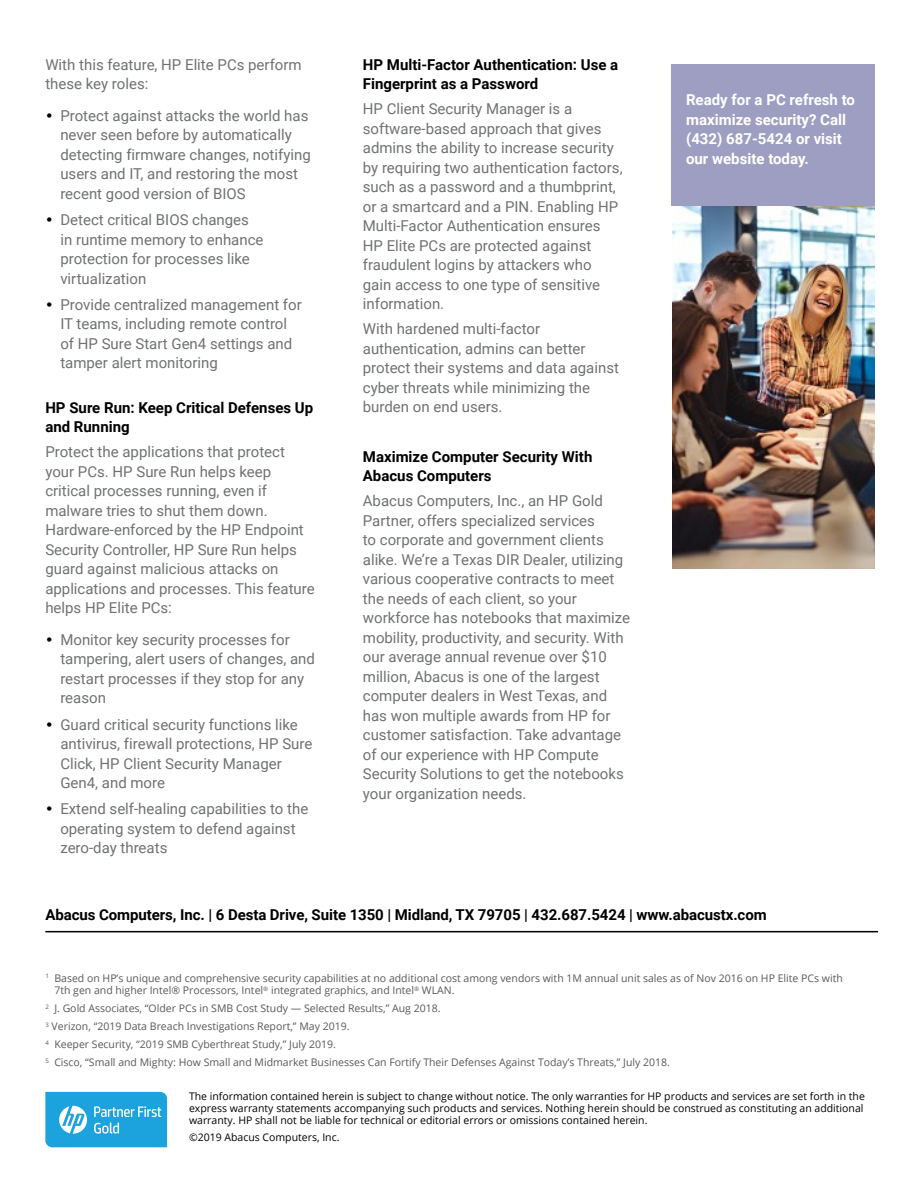
<style>
.page{position:relative;width:918px;height:1188px;background:#fff}
.page>*{position:absolute;margin:0;border:0;box-sizing:border-box;transform-origin:0 0}
.t1{font:15px/19.5px "Roboto";color:#6f7271}
.t2{font:700 15px/19.5px "Roboto";color:#000}
.t3{font:700 15px/19.5px "Roboto";color:#fff}
.t4{font:10.5px/18px "Open Sans";color:#58595b}
.t5{font:10.5px/12px "Open Sans";color:#000}
.s1{font-family:"Gibson";color:#000}
</style>
<div class="page">
<div style="left:672px;top:64px;width:203px;height:141px;background:#9e9ec2"></div>
<hr style="left:45px;top:931px;width:833px;height:1px;background:#000">
<svg style="left:45px;top:1092px;width:122px;height:55px;background:#37ade1"></svg>
<img style="left:673px;top:206px;width:201px;height:363px">
<p class="t1" style="left:45px;top:54px;width:258px">With this feature, HP Elite PCs perform these key roles:</p>
<p class="t1" style="left:60px;top:105px;width:252px;text-indent:-15px"><span class="s1">•</span> Protect against attacks the world has never seen before by automatically detecting firmware changes, notifying users and IT, and restoring the most recent good version of BIOS</p>
<p class="t1" style="left:60px;top:210px;width:205px;text-indent:-15px"><span class="s1">•</span> Detect critical BIOS changes in runtime memory to enhance protection for processes like virtualization</p>
<p class="t1" style="left:60px;top:294px;width:243px;text-indent:-15px"><span class="s1">•</span> Provide centralized management for<br>IT teams, including remote control of HP Sure Start Gen4 settings and tamper alert monitoring</p>
<p class="t2" style="left:45px;top:397px;width:269px">HP Sure Run: Keep Critical Defenses Up and Running</p>
<p class="t1" style="left:45px;top:442px;width:271px">Protect the applications that protect your PCs. HP Sure Run helps keep critical processes running, even if malware tries to shut them down.<br>Hardware-enforced by the HP Endpoint Security Controller, HP Sure Run helps guard against malicious attacks on applications and processes. This feature helps HP Elite PCs:</p>
<p class="t1" style="left:60px;top:629px;width:256px;text-indent:-15px"><span class="s1">•</span> Monitor key security processes for tampering, alert users of changes, and restart processes if they stop for any reason</p>
<p class="t1" style="left:60px;top:714px;width:254px;text-indent:-15px"><span class="s1">•</span> Guard critical security functions like antivirus, firewall protections, HP Sure Click, HP Client Security Manager Gen4, and more</p>
<p class="t1" style="left:60px;top:799px;width:249px;text-indent:-15px"><span class="s1">•</span> Extend self-healing capabilities to the operating system to defend against zero-day threats</p>
<p class="t2" style="left:363px;top:54px;width:257px">HP Multi-Factor Authentication: Use a<br>Fingerprint as a Password</p>
<p class="t1" style="left:363px;top:99px;width:261px">HP Client Security Manager is a software-based approach that gives admins the ability to increase security by requiring two authentication factors, such as a password and a thumbprint, or a smartcard and a PIN. Enabling HP Multi-Factor Authentication ensures HP Elite PCs are protected against fraudulent logins by attackers who gain access to one type of sensitive information.</p>
<p class="t1" style="left:363px;top:318px;width:258px">With hardened multi-factor authentication, admins can better protect their systems and data against cyber threats while minimizing the burden on end users.</p>
<p class="t2" style="left:363px;top:446px;width:231px">Maximize Computer Security With<br>Abacus Computers</p>
<p class="t1" style="left:363px;top:491px;width:269px">Abacus Computers, Inc., an HP Gold Partner, offers specialized services<br>to corporate and government clients alike. We’re a Texas DIR Dealer, utilizing various cooperative contracts to meet the needs of each client, so your workforce has notebooks that maximize mobility, productivity, and security. With our average annual revenue over $10 million, Abacus is one of the largest computer dealers in West Texas, and has won multiple awards from HP for customer satisfaction. Take advantage of our experience with HP Compute Security Solutions to get the notebooks your organization needs.</p>
<p class="t3" style="left:686px;top:90px;width:170px">Ready for a PC refresh to maximize security? Call (432) 687-5424 or visit our website today.</p>
<p class="t2" style="left:45px;top:905px;width:723px">Abacus Computers, Inc. | 6 Desta Drive, Suite 1350 | Midland, TX 79705 | 432.687.5424 | www.abacustx.com</p>
<p class="t4" style="left:54px;top:971px;width:790px;line-height:12.6px;text-indent:-9px"><sup>1</sup> Based on HP’s unique and comprehensive security capabilities at no additional cost among vendors with 1M annual unit sales as of Nov 2016 on HP Elite PCs with<br>7th gen and higher Intel® Processors, Intel<sup>®</sup> integrated graphics, and Intel<sup>®</sup> WLAN.</p>
<p class="t4" style="left:45px;top:999px;width:626px"><sup>2</sup> J. Gold Associates, “Older PCs in SMB Cost Study — Selected Results,” Aug 2018.<br><sup>3</sup> Verizon, “2019 Data Breach Investigations Report,” May 2019.<br><sup>4</sup> Keeper Security, “2019 SMB Cyberthreat Study,” July 2019.<br><sup>5</sup> Cisco, “Small and Mighty: How Small and Midmarket Businesses Can Fortify Their Defenses Against Today’s Threats,” July 2018.</p>
<p class="t5" style="left:189px;top:1090px;width:677px">The information contained herein is subject to change without notice. The only warranties for HP products and services are set forth in the express warranty statements accompanying such products and services. Nothing herein should be construed as constituting an additional warranty. HP shall not be liable for technical or editorial errors or omissions contained herein.</p>
<p class="t5" style="left:189px;top:1131px;width:152px">©2019 Abacus Computers, Inc.</p>
</div>
